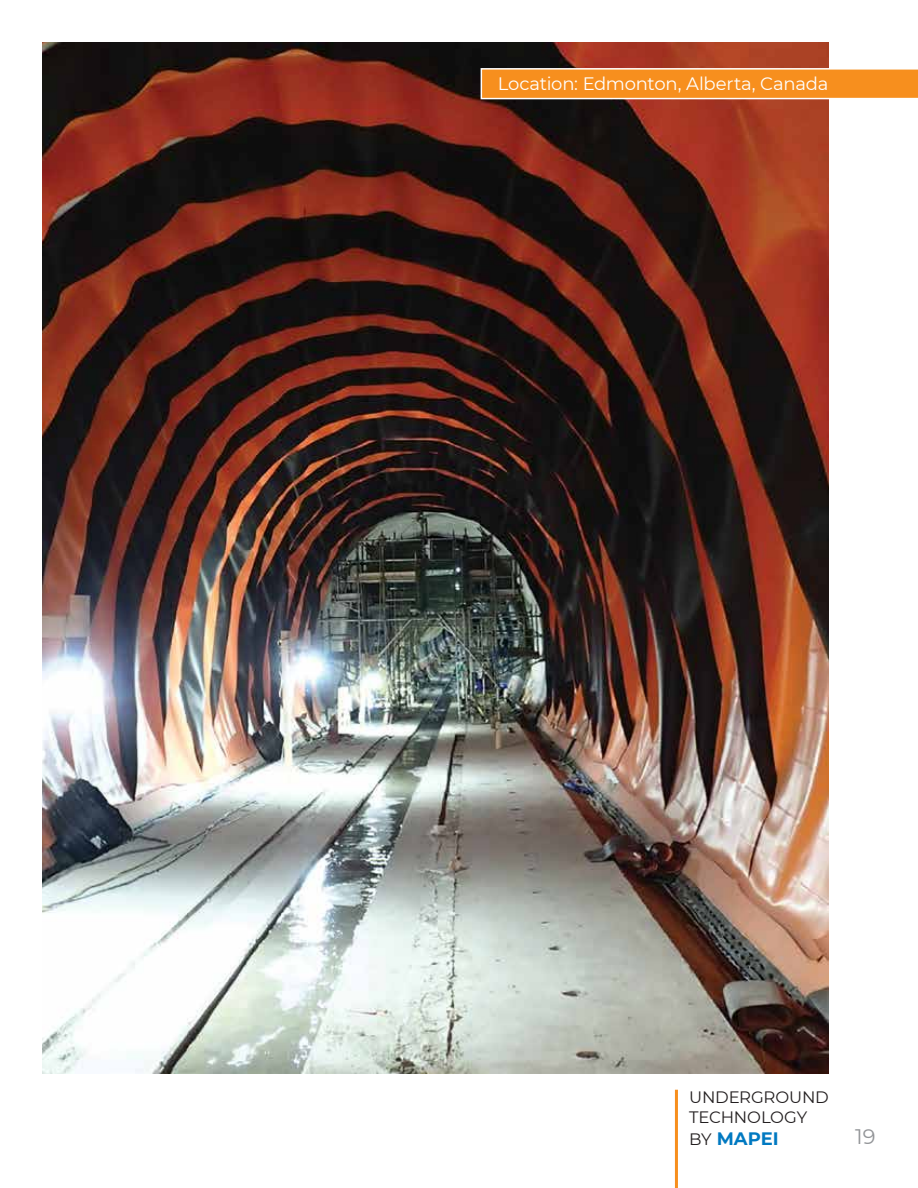
<style>
.page{position:relative;width:918px;height:1188px;background:#fff}
.page>*{position:absolute;margin:0;border:0;box-sizing:border-box;transform-origin:0 0}
.t1{font:21px "Montserrat";color:#939598}
.t2{font:18px "Montserrat";letter-spacing:-.01em;color:#fff}
.t3{font:700 18px "Montserrat";color:#0079c1}
.t4{font:16.5px/19.8px "Montserrat";letter-spacing:-.015em;color:#231f20}
.s1{font-weight:400;font-size:16.5px;color:#231f20}
</style>
<div class="page">
<hr style="left:675px;top:1090px;width:3px;height:98px;background:#f78f1e">
<img style="left:43px;top:43px;width:785px;height:1030px">
<svg style="left:481px;top:68px;width:437px;height:31px;background:#f79831"></svg>
<p class="t2" style="left:498px;top:71px;width:332px">Location: Edmonton, Alberta, Canada</p>
<p class="t4" style="left:689px;top:1087px;width:141px">UNDERGROUND<br>TECHNOLOGY</p>
<p class="t3" style="left:689px;top:1126px;width:91px"><span class="s1">BY</span> MAPEI</p>
<p class="t1" style="left:855px;top:1123px;width:22px">19</p>
</div>
